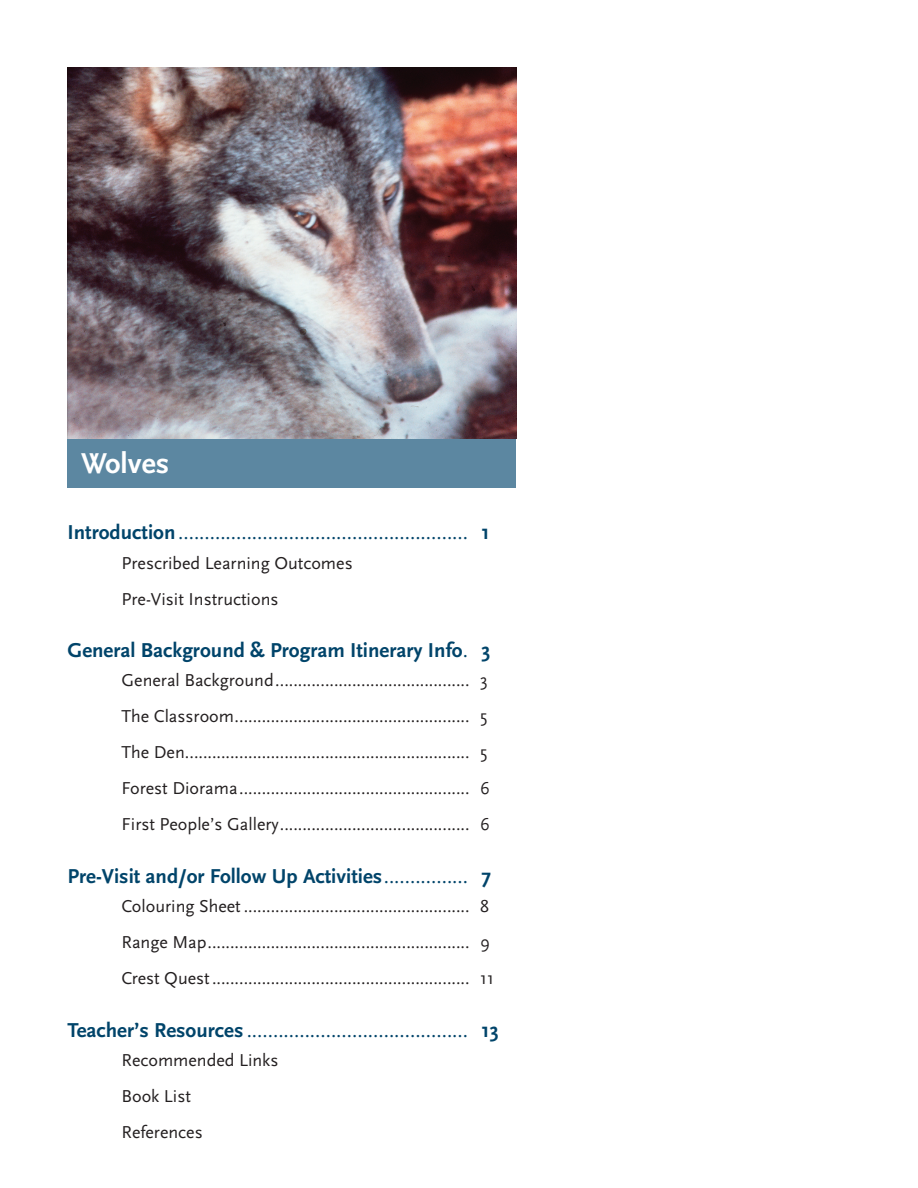
<style>
.page{position:relative;width:918px;height:1188px;background:#fff}
.page>*{position:absolute;margin:0;border:0;box-sizing:border-box;transform-origin:0 0}
.t1{font:700 30px "Scala Sans";color:#fff}
.t2{font:21px "Scala Sans";color:#00446a}
.t3{font:700 21px "Scala Sans";color:#00446a}
.t4{font:18px/36px "Scala Sans";color:#231f20}
.s1{font-weight:700}
.s2{font-weight:400}
</style>
<div class="page">
<div style="left:68px;top:438px;width:448px;height:50px;background:#5c87a1"></div>
<img style="left:68px;top:68px;width:448px;height:370px">
<h1 class="t1" style="left:81px;top:446px;width:90px">Wolves</h1>
<p class="t2" style="left:68px;top:520px;width:424px"><span class="s1">Introduction</span>....................................................... <span class="s1">1</span></p>
<p class="t4" style="left:122px;top:545px;width:233px">Prescribed Learning Outcomes<br>Pre-Visit Instructions</p>
<p class="t3" style="left:68px;top:638px;width:425px">General Background &amp; Program Itinerary Info<span class="s2">.</span> 3</p>
<p class="t4" style="left:122px;top:662px;width:370px">General Background........................................... 3<br>The Classroom.................................................... 5<br>The Den............................................................... 5<br>Forest Diorama................................................... 6<br>First People’s Gallery.......................................... 6</p>
<p class="t3" style="left:68px;top:863px;width:425px">Pre-Visit and/or Follow Up Activities<span class="s2">................</span> 7</p>
<p class="t4" style="left:122px;top:888px;width:374px">Colouring Sheet .................................................. 8<br>Range Map.......................................................... 9<br>Crest Quest......................................................... 11</p>
<p class="t2" style="left:68px;top:1017px;width:433px"><span class="s1">Teacher’s Resources</span> .......................................... <span class="s1">13</span></p>
<p class="t4" style="left:122px;top:1042px;width:159px">Recommended Links<br>Book List<br>References</p>
</div>
